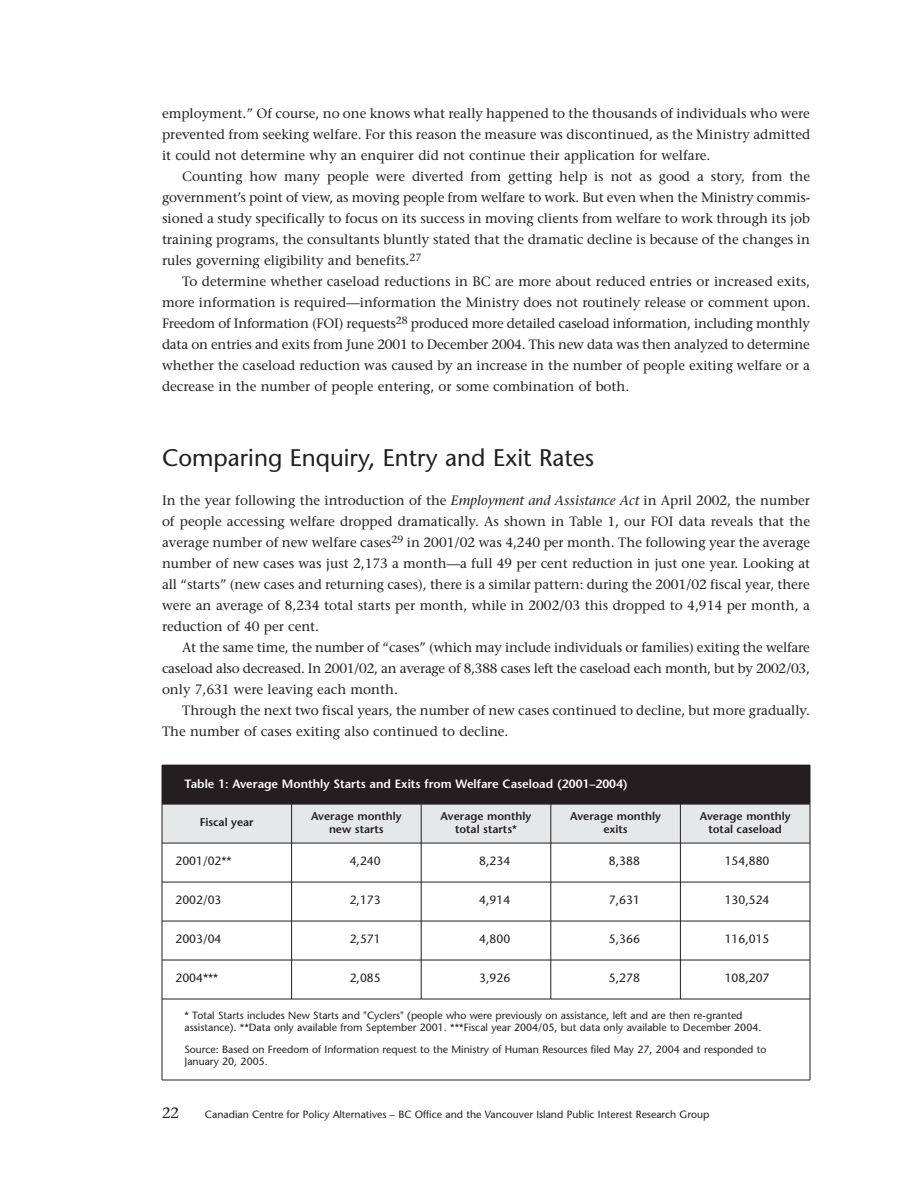
<style>
.page{position:relative;width:918px;height:1188px;background:#fff}
.page>*{position:absolute;margin:0;border:0;box-sizing:border-box;transform-origin:0 0}
.t1{font:24px "Stone Sans";color:#231f20}
.t2{font:15px "Stone Serif";color:#231f20}
.t3{font:13.5px/21px "Stone Serif";color:#231f20;text-align:justify}
.t4{font:12px "Stone Sans";color:#231f20}
.t5{font:600 12px "Stone Sans";color:#fff}
.t6{font:600 11.25px/13.5px "Stone Sans";color:#231f20;text-align:center}
.t7{font:10.5px/12.6px "Stone Sans";color:#231f20}
.s1{font-style:italic}
</style>
<div class="page">
<div style="left:162px;top:765px;width:648px;height:39px;background:#231f20"></div>
<div style="left:162px;top:804px;width:130px;height:39px;background:#e6e7e9"></div>
<div style="left:292px;top:804px;width:129px;height:39px;background:#e6e7e9"></div>
<div style="left:421px;top:804px;width:130px;height:39px;background:#e6e7e9"></div>
<div style="left:551px;top:804px;width:129px;height:39px;background:#e6e7e9"></div>
<div style="left:680px;top:804px;width:130px;height:39px;background:#e6e7e9"></div>
<hr style="left:162px;top:765px;width:1px;height:315px;background:#231f20">
<hr style="left:291px;top:804px;width:1px;height:195px;background:#231f20">
<hr style="left:421px;top:804px;width:1px;height:195px;background:#231f20">
<hr style="left:551px;top:804px;width:1px;height:195px;background:#231f20">
<hr style="left:680px;top:804px;width:1px;height:195px;background:#231f20">
<hr style="left:810px;top:765px;width:1px;height:315px;background:#231f20">
<hr style="left:162px;top:804px;width:648px;height:1px;background:#231f20">
<hr style="left:162px;top:843px;width:648px;height:1px;background:#231f20">
<hr style="left:162px;top:882px;width:648px;height:1px;background:#231f20">
<hr style="left:162px;top:921px;width:648px;height:1px;background:#231f20">
<hr style="left:162px;top:960px;width:648px;height:1px;background:#231f20">
<hr style="left:162px;top:999px;width:648px;height:1px;background:#231f20">
<hr style="left:162px;top:1080px;width:648px;height:1px;background:#231f20">
<p class="t3" style="left:162px;top:104px;width:650px">employment.” Of course, no one knows what really happened to the thousands of individuals who were prevented from seeking welfare. For this reason the measure was discontinued, as the Ministry admitted it could not determine why an enquirer did not continue their application for welfare.</p>
<p class="t3" style="left:162px;top:167px;width:650px;text-indent:20px">Counting how many people were diverted from getting help is not as good a story, from the government’s point of view, as moving people from welfare to work. But even when the Ministry commis&shy;sioned a study specifically to focus on its success in moving clients from welfare to work through its job training programs, the consultants bluntly stated that the dramatic decline is because of the changes in rules governing eligibility and benefits.<sup>27</sup></p>
<p class="t3" style="left:162px;top:272px;width:650px;text-indent:20px">To determine whether caseload reductions in BC are more about reduced entries or increased exits, more information is required—information the Ministry does not routinely release or comment upon.<br>Freedom of Information (FOI) requests<sup>28</sup> produced more detailed caseload information, including monthly data on entries and exits from June 2001 to December 2004. This new data was then analyzed to determine whether the caseload reduction was caused by an increase in the number of people exiting welfare or a decrease in the number of people entering, or some combination of both.</p>
<h1 class="t1" style="left:162px;top:448px;width:434px">Comparing Enquiry, Entry and Exit Rates</h1>
<p class="t3" style="left:162px;top:491px;width:650px">In the year following the introduction of the <span class="s1">Employment and Assistance Act</span> in April 2002, the number of people accessing welfare dropped dramatically. As shown in Table 1, our FOI data reveals that the average number of new welfare cases<sup>29</sup> in 2001/02 was 4,240 per month. The following year the average number of new cases was just 2,173 a month—a full 49 per cent reduction in just one year. Looking at all “starts” (new cases and returning cases), there is a similar pattern: during the 2001/02 fiscal year, there were an average of 8,234 total starts per month, while in 2002/03 this dropped to 4,914 per month, a reduction of 40 per cent.</p>
<p class="t3" style="left:162px;top:638px;width:649px;text-indent:20px">At the same time, the number of “cases” (which may include individuals or families) exiting the welfare caseload also decreased. In 2001/02, an average of 8,388 cases left the caseload each month, but by 2002/03, only 7,631 were leaving each month.</p>
<p class="t3" style="left:162px;top:701px;width:649px;text-indent:20px">Through the next two fiscal years, the number of new cases continued to decline, but more gradually.<br>The number of cases exiting also continued to decline.</p>
<p class="t5" style="left:184px;top:779px;width:445px">Table 1: Average Monthly Starts and Exits from Welfare Caseload (2001–2004)</p>
<p class="t6" style="left:200px;top:817px;width:56px">Fiscal year</p>
<p class="t6" style="left:311px;top:810px;width:92px">Average monthly new starts</p>
<p class="t6" style="left:441px;top:810px;width:92px">Average monthly total starts*</p>
<p class="t6" style="left:570px;top:810px;width:92px">Average monthly exits</p>
<p class="t6" style="left:700px;top:810px;width:92px">Average monthly total caseload</p>
<p class="t4" style="left:176px;top:857px;width:58px">2001/02**</p>
<p class="t4" style="left:350px;top:857px;width:32px">4,240</p>
<p class="t4" style="left:479px;top:857px;width:32px">8,234</p>
<p class="t4" style="left:609px;top:857px;width:32px">8,388</p>
<p class="t4" style="left:725px;top:857px;width:46px">154,880</p>
<p class="t4" style="left:176px;top:896px;width:47px">2002/03</p>
<p class="t4" style="left:350px;top:896px;width:32px">2,173</p>
<p class="t4" style="left:479px;top:896px;width:32px">4,914</p>
<p class="t4" style="left:609px;top:896px;width:32px">7,631</p>
<p class="t4" style="left:725px;top:896px;width:46px">130,524</p>
<p class="t4" style="left:176px;top:935px;width:47px">2003/04</p>
<p class="t4" style="left:350px;top:935px;width:32px">2,571</p>
<p class="t4" style="left:479px;top:935px;width:32px">4,800</p>
<p class="t4" style="left:609px;top:935px;width:32px">5,366</p>
<p class="t4" style="left:725px;top:935px;width:46px">116,015</p>
<p class="t4" style="left:176px;top:974px;width:44px">2004***</p>
<p class="t4" style="left:350px;top:974px;width:32px">2,085</p>
<p class="t4" style="left:479px;top:974px;width:32px">3,926</p>
<p class="t4" style="left:609px;top:974px;width:32px">5,278</p>
<p class="t4" style="left:725px;top:974px;width:46px">108,207</p>
<p class="t7" style="left:184px;top:1010px;width:578px">* Total Starts includes New Starts and "Cyclers" (people who were previously on assistance, left and are then re-granted assistance). **Data only available from September 2001. ***Fiscal year 2004/05, but data only available to December 2004.</p>
<p class="t7" style="left:184px;top:1044px;width:583px">Source: Based on Freedom of Information request to the Ministry of Human Resources filed May 27, 2004 and responded to<br>January 20, 2005.</p>
<p class="t2" style="left:162px;top:1107px;width:19px">22</p>
<p class="t7" style="left:205px;top:1109px;width:506px">Canadian Centre for Policy Alternatives – BC Office and the Vancouver Island Public Interest Research Group</p>
</div>
